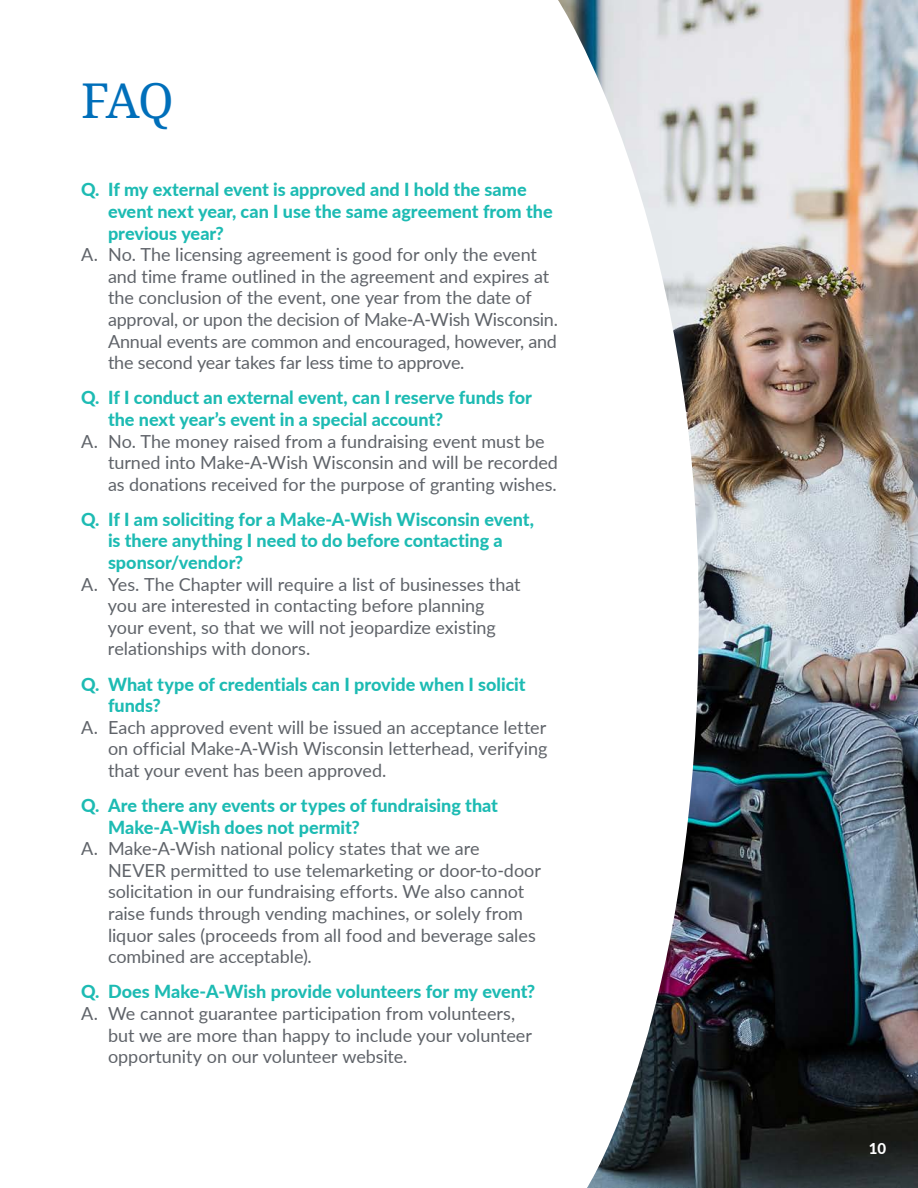
<style>
.page{position:relative;width:918px;height:1188px;background:#fff}
.page>*{position:absolute;margin:0;border:0;box-sizing:border-box;transform-origin:0 0}
.t1{font:48px "Droid Serif";color:#006fba}
.t2{font:18px/21.6px "Lato";letter-spacing:-.005em;color:#5f6369}
.t3{font:800 18px/21.6px "Lato";color:#1dbbb3}
.t4{font:800 15px "Lato";color:#fff}
</style>
<div class="page">
<img style="left:558px;top:0;width:360px;height:1188px">
<p class="t1" style="left:81px;top:68px;width:94px">FAQ</p>
<p class="t3" style="left:108px;top:178px;width:446px;text-indent:-27px">Q. If my external event is approved and I hold the same event next year, can I use the same agreement from the previous year?</p>
<p class="t2" style="left:108px;top:243px;width:452px;text-indent:-27px">A. No. The licensing agreement is good for only the event and time frame outlined in the agreement and expires at the conclusion of the event, one year from the date of approval, or upon the decision of Make-A-Wish Wisconsin.<br>Annual events are common and encouraged, however, and the second year takes far less time to approve.</p>
<p class="t3" style="left:108px;top:386px;width:426px;text-indent:-27px">Q. If I conduct an external event, can I reserve funds for the next year’s event in a special account?</p>
<p class="t2" style="left:108px;top:429px;width:452px;text-indent:-27px">A. No. The money raised from a fundraising event must be turned into Make-A-Wish Wisconsin and will be recorded as donations received for the purpose of granting wishes.</p>
<p class="t3" style="left:108px;top:508px;width:428px;text-indent:-27px">Q. If I am soliciting for a Make-A-Wish Wisconsin event, is there anything I need to do before contacting a sponsor/vendor?</p>
<p class="t2" style="left:108px;top:573px;width:414px;text-indent:-27px">A. Yes. The Chapter will require a list of businesses that you are interested in contacting before planning your event, so that we will not jeopardize existing relationships with donors.</p>
<p class="t3" style="left:108px;top:672px;width:419px;text-indent:-27px">Q. What type of credentials can I provide when I solicit funds?</p>
<p class="t2" style="left:108px;top:716px;width:441px;text-align:justify;text-indent:-27px">A. Each approved event will be issued an acceptance letter on official Make-A-Wish Wisconsin letterhead, verifying that your event has been approved.</p>
<p class="t3" style="left:108px;top:794px;width:392px;text-indent:-27px">Q. Are there any events or types of fundraising that<br>Make-A-Wish does not permit?</p>
<p class="t2" style="left:108px;top:837px;width:434px;text-indent:-27px">A. Make-A-Wish national policy states that we are NEVER permitted to use telemarketing or door-to-door solicitation in our fundraising efforts. We also cannot raise funds through vending machines, or solely from liquor sales (proceeds from all food and beverage sales combined are acceptable).</p>
<p class="t3" style="left:81px;top:980px;width:456px">Q. Does Make-A-Wish provide volunteers for my event?</p>
<p class="t2" style="left:108px;top:1002px;width:425px;text-indent:-27px">A. We cannot guarantee participation from volunteers, but we are more than happy to include your volunteer opportunity on our volunteer website.</p>
<p class="t4" style="left:869px;top:1137px;width:19px">10</p>
</div>
